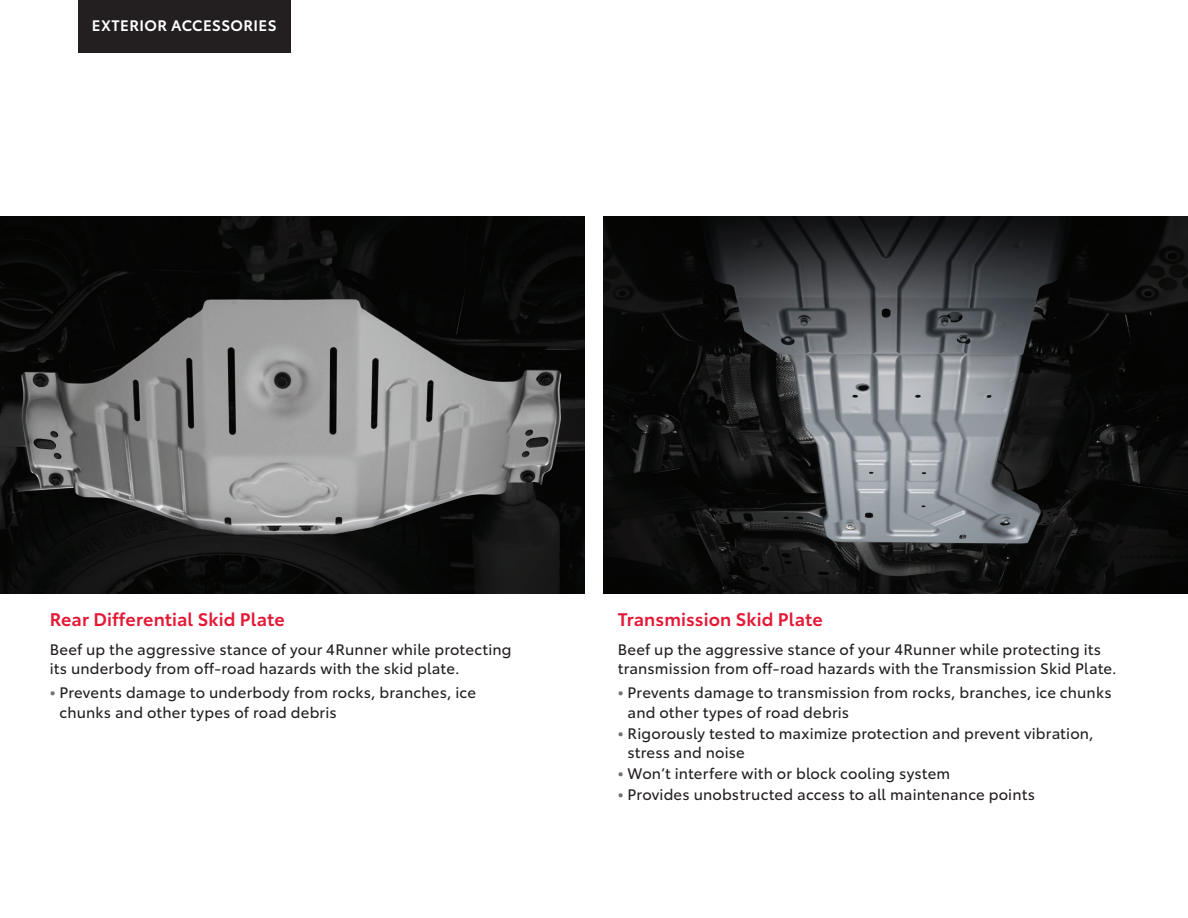
<style>
.page{position:relative;width:1188px;height:918px;background:#fff}
.page>*{position:absolute;margin:0;border:0;box-sizing:border-box;transform-origin:0 0}
.t1{font:600 18px "Toyota Type";letter-spacing:.005em;color:#e51836}
.t2{font:15px/19.5px "Toyota Type";letter-spacing:.01em;color:#231f20}
.t3{font:600 15px "Toyota Type";letter-spacing:.025em;color:#fff}
.s1{font-weight:700;color:#717074}
</style>
<div class="page">
<div style="left:78px;top:0;width:212px;height:52px;background:#231f20"></div>
<img style="left:0;top:216px;width:585px;height:378px">
<img style="left:604px;top:216px;width:583px;height:378px">
<p class="t3" style="left:92px;top:14px;width:186px">EXTERIOR ACCESSORIES</p>
<p class="t1" style="left:50px;top:606px;width:236px">Rear Differential Skid Plate</p>
<p class="t2" style="left:50px;top:638px;width:463px">Beef up the aggressive stance of your 4Runner while protecting its underbody from off-road hazards with the skid plate.</p>
<p class="t2" style="left:59px;top:682px;width:418px;text-indent:-10px"><span class="s1">•</span> Prevents damage to underbody from rocks, branches, ice chunks and other types of road debris</p>
<p class="t1" style="left:618px;top:606px;width:206px">Transmission Skid Plate</p>
<p class="t2" style="left:618px;top:638px;width:500px">Beef up the aggressive stance of your 4Runner while protecting its transmission from off-road hazards with the Transmission Skid Plate.</p>
<p class="t2" style="left:628px;top:682px;width:486px;text-indent:-10px"><span class="s1">•</span> Prevents damage to transmission from rocks, branches, ice chunks and other types of road debris</p>
<p class="t2" style="left:628px;top:722px;width:468px;text-indent:-10px"><span class="s1">•</span> Rigorously tested to maximize protection and prevent vibration, stress and noise</p>
<p class="t2" style="left:618px;top:763px;width:334px"><span class="s1">•</span> Won’t interfere with or block cooling system</p>
<p class="t2" style="left:618px;top:784px;width:419px"><span class="s1">•</span> Provides unobstructed access to all maintenance points</p>
</div>
